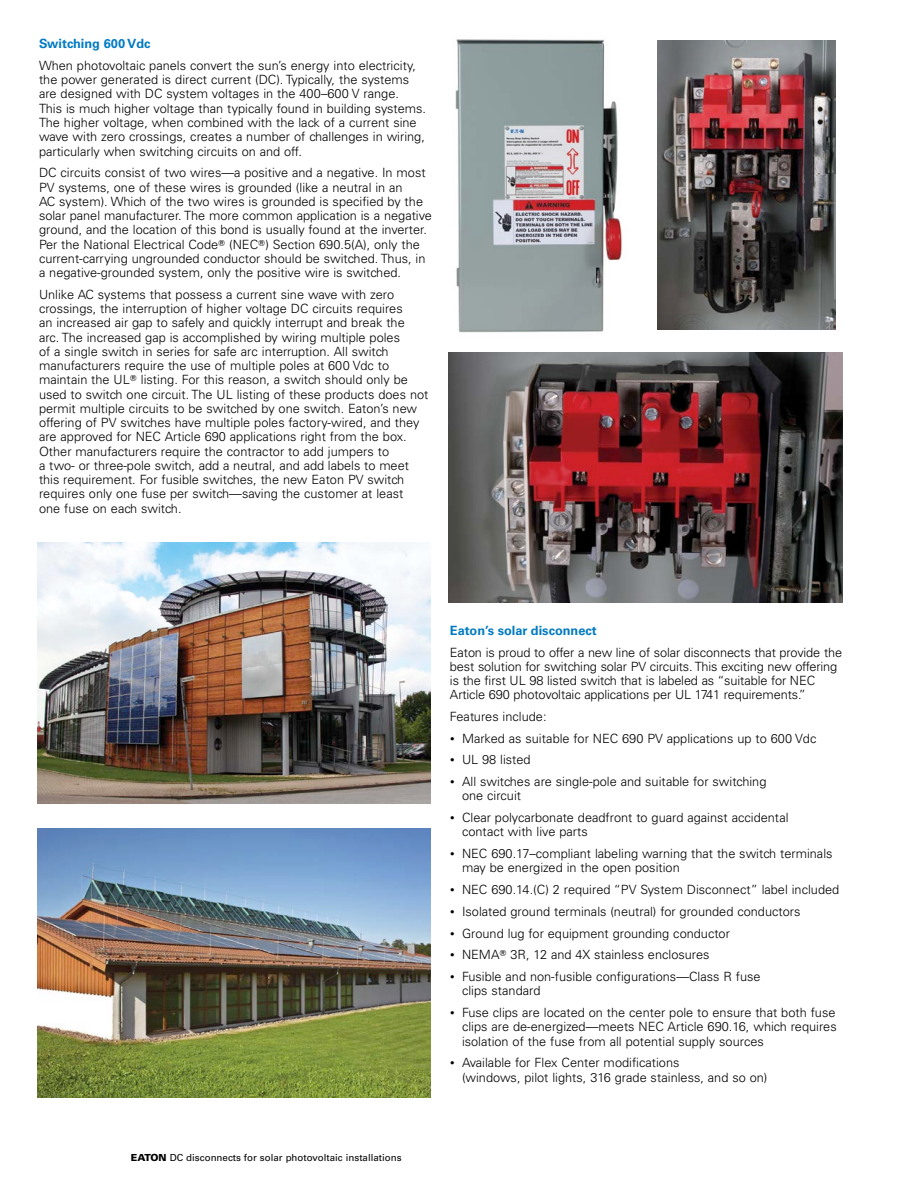
<style>
.page{position:relative;width:918px;height:1188px;background:#fff}
.page>*{position:absolute;margin:0;border:0;box-sizing:border-box;transform-origin:0 0}
.t1{font:300 12.75px/14.2px "Univers LT Std";color:#000}
.t2{font:700 12.75px "Univers LT Std";color:#007ac2}
.t3{font:9.75px "Univers LT Std";color:#000}
.s1{font-family:"Universal Newswith Comm Pi";font-weight:400}
.s2{font-weight:900}
.s3{font-size:9px}
</style>
<div class="page">
<img style="left:38px;top:543px;width:393px;height:261px">
<img style="left:38px;top:829px;width:393px;height:268px">
<img style="left:449px;top:352px;width:394px;height:251px">
<img style="left:455px;top:39px;width:167px;height:294px">
<img style="left:657px;top:40px;width:179px;height:289px">
<p class="t2" style="left:39px;top:36px;width:113px">Switching 600 Vdc</p>
<p class="t1" style="left:39px;top:58px;width:389px">When photovoltaic panels convert the sun’s energy into electricity, the power generated is direct current (DC). Typically, the systems are designed with DC system voltages in the 400–600 V range.<br>This is much higher voltage than typically found in building systems.<br>The higher voltage, when combined with the lack of a current sine wave with zero crossings, creates a number of challenges in wiring, particularly when switching circuits on and off.</p>
<p class="t1" style="left:39px;top:166px;width:395px">DC circuits consist of two wires—a positive and a negative. In most PV systems, one of these wires is grounded (like a neutral in an<br>AC system). Which of the two wires is grounded is specified by the solar panel manufacturer. The more common application is a negative ground, and the location of this bond is usually found at the inverter.<br>Per the National Electrical Code<span class="s1">T</span> (NEC<span class="s1">T</span>) Section 690.5(A), only the current-carrying ungrounded conductor should be switched. Thus, in a negative-grounded system, only the positive wire is switched.</p>
<p class="t1" style="left:39px;top:287px;width:391px">Unlike AC systems that possess a current sine wave with zero crossings, the interruption of higher voltage DC circuits requires<br>an increased air gap to safely and quickly interrupt and break the arc. The increased gap is accomplished by wiring multiple poles<br>of a single switch in series for safe arc interruption. All switch manufacturers require the use of multiple poles at 600 Vdc to maintain the UL<span class="s1">T</span> listing. For this reason, a switch should only be used to switch one circuit. The UL listing of these products does not permit multiple circuits to be switched by one switch. Eaton’s new offering of PV switches have multiple poles factory-wired, and they are approved for NEC Article 690 applications right from the box.<br>Other manufacturers require the contractor to add jumpers to<br>a two- or three-pole switch, add a neutral, and add labels to meet this requirement. For fusible switches, the new Eaton PV switch requires only one fuse per switch—saving the customer at least<br>one fuse on each switch.</p>
<p class="t3" style="left:131px;top:1152px;width:272px"><span class="s2">EATON</span> DC disconnects for solar photovoltaic installations</p>
<p class="t2" style="left:450px;top:623px;width:148px">Eaton’s solar disconnect</p>
<p class="t1" style="left:450px;top:645px;width:394px">Eaton is proud to offer a new line of solar disconnects that provide the best solution for switching solar PV circuits. This exciting new offering is the first UL 98 listed switch that is labeled as “suitable for NEC Article 690 photovoltaic applications per UL 1741 requirements.”</p>
<p class="t1" style="left:450px;top:709px;width:98px">Features include:</p>
<p class="t1" style="left:450px;top:731px;width:368px"><span class="s3">•</span> Marked as suitable for NEC 690 PV applications up to 600 Vdc</p>
<p class="t1" style="left:450px;top:753px;width:82px"><span class="s3">•</span> UL 98 listed</p>
<p class="t1" style="left:462px;top:775px;width:306px;text-indent:-12px"><span class="s3">•</span> All switches are single-pole and suitable for switching one circuit</p>
<p class="t1" style="left:462px;top:811px;width:328px;text-indent:-12px"><span class="s3">•</span> Clear polycarbonate deadfront to guard against accidental contact with live parts</p>
<p class="t1" style="left:462px;top:847px;width:372px;text-indent:-12px"><span class="s3">•</span> NEC 690.17–compliant labeling warning that the switch terminals may be energized in the open position</p>
<p class="t1" style="left:450px;top:883px;width:391px"><span class="s3">•</span> NEC 690.14.(C) 2 required “PV System Disconnect” label included</p>
<p class="t1" style="left:450px;top:904px;width:352px"><span class="s3">•</span> Isolated ground terminals (neutral) for grounded conductors</p>
<p class="t1" style="left:450px;top:926px;width:281px"><span class="s3">•</span> Ground lug for equipment grounding conductor</p>
<p class="t1" style="left:450px;top:948px;width:261px"><span class="s3">•</span> NEMA<span class="s1">T</span> 3R, 12 and 4X stainless enclosures</p>
<p class="t1" style="left:462px;top:970px;width:300px;text-indent:-12px"><span class="s3">•</span> Fusible and non-fusible configurations—Class R fuse clips standard</p>
<p class="t1" style="left:462px;top:1006px;width:376px;text-align:justify;text-indent:-12px"><span class="s3">•</span> Fuse clips are located on the center pole to ensure that both fuse clips are de-energized—meets NEC Article 690.16, which requires isolation of the fuse from all potential supply sources</p>
<p class="t1" style="left:462px;top:1056px;width:307px;text-indent:-12px"><span class="s3">•</span> Available for Flex Center modifications<br>(windows, pilot lights, 316 grade stainless, and so on)</p>
</div>
